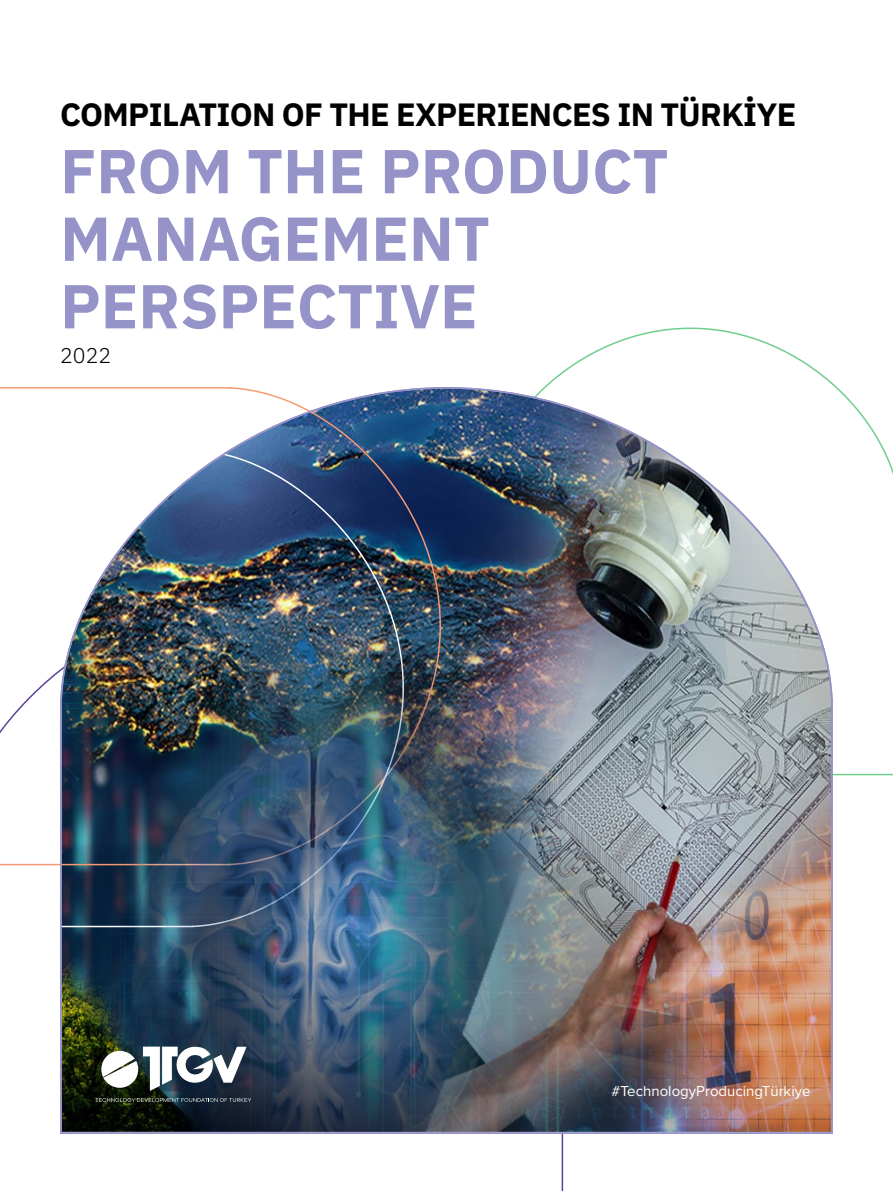
<style>
.page{position:relative;width:893px;height:1191px;background:#fff}
.page>*{position:absolute;margin:0;border:0;box-sizing:border-box;transform-origin:0 0}
.t1{font:700 61.95px/67.5px "IBM Plex Sans";color:#9593c8}
.t2{font:700 32.25px "IBM Plex Sans";letter-spacing:-.02em;color:#000}
.t3{font:300 21.3px "IBM Plex Sans";color:#000}
.t4{font:15px "Proxima Nova";color:#fff}
</style>
<div class="page">
<svg style="left:545px;top:327px;width:348px;height:449px"></svg>
<img style="left:59px;top:386px;width:775px;height:748px">
<svg style="left:101px;top:1046px;width:146px;height:45px"></svg>
<svg style="left:95px;top:1098px;width:156px;height:4px"></svg>
<p class="t2" style="left:60px;top:89px;width:738px">COMPILATION OF THE EXPERIENCES IN TÜRKİYE</p>
<h1 class="t1" style="left:60px;top:132px;width:610px">FROM THE PRODUCT<br>MANAGEMENT<br>PERSPECTIVE</h1>
<p class="t3" style="left:60px;top:339px;width:53px">2022</p>
<p class="t4" style="left:612px;top:1080px;width:200px">#TechnologyProducingTürkiye</p>
</div>
